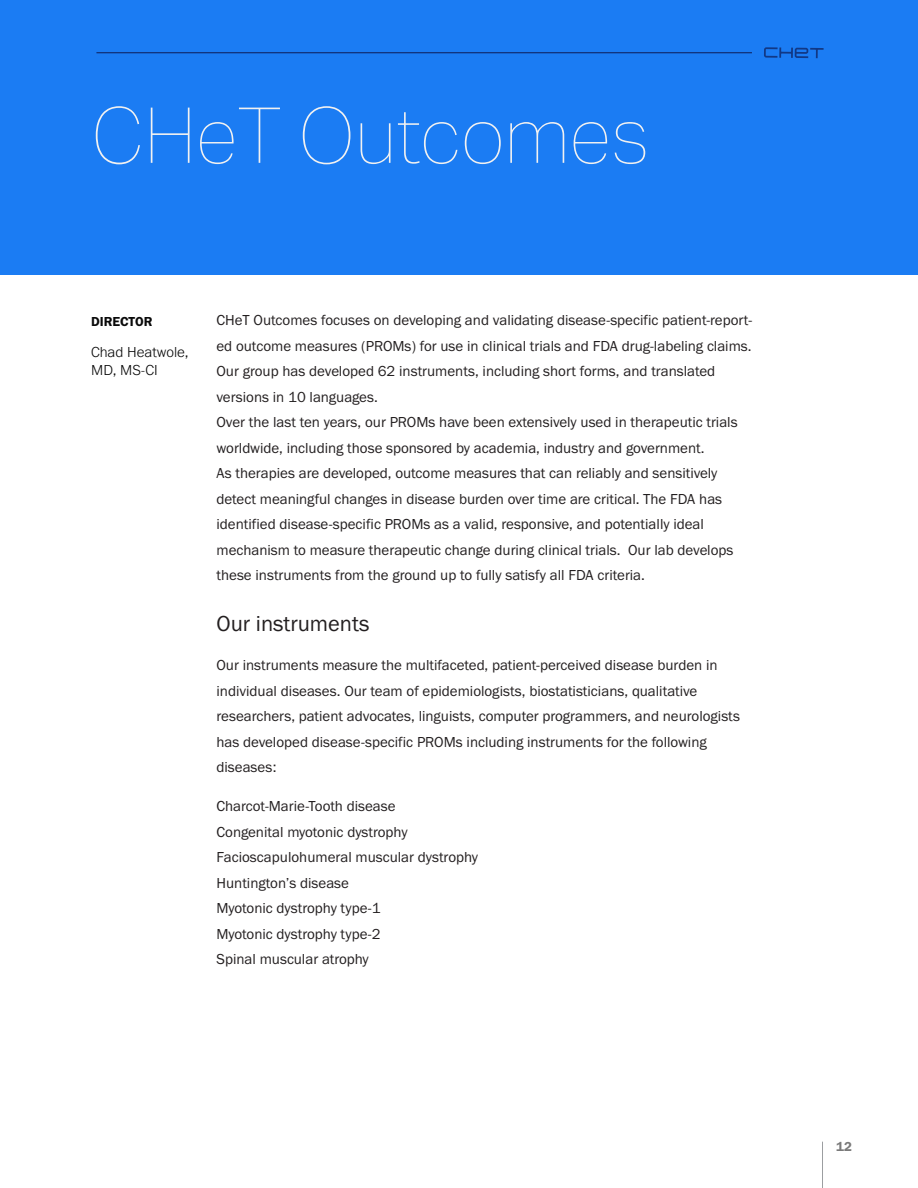
<style>
.page{position:relative;width:918px;height:1188px;background:#fff}
.page>*{position:absolute;margin:0;border:0;box-sizing:border-box;transform-origin:0 0}
.t1{font:100 77.4px "Aktiv Grotesk";color:#f1f1f1}
.t2{font:22.5px "Franklin Gothic URW Boo";color:#231f20}
.t3{font:15px/25.5px "Franklin Gothic URW Boo";color:#231f20}
.t4{font:300 15px/18px "Franklin Gothic URW";color:#0a0a0a}
.t5{font:13.5px "Franklin Gothic URW Dem";letter-spacing:-.005em;color:#0a0a0a}
.t6{font:13.5px "Franklin Gothic URW Dem";color:#7a7a7a}
</style>
<div class="page">
<hr style="left:822px;top:1142px;width:1px;height:46px;background:#9c9ea1">
<div style="left:0;top:0;width:918px;height:274px;background:#1b7cf3"></div>
<svg style="left:764px;top:47px;width:60px;height:11px"></svg>
<hr style="left:96px;top:53px;width:656px;height:1px;background:#0e1c56">
<h1 class="t1" style="left:91px;top:93px;width:560px">CHeT Outcomes</h1>
<p class="t5" style="left:91px;top:313px;width:63px">DIRECTOR</p>
<p class="t3" style="left:216px;top:307px;width:537px">CHeT Outcomes focuses on developing and validating disease-specific patient-report&shy;ed outcome measures (PROMs) for use in clinical trials and FDA drug-labeling claims.<br>Our group has developed 62 instruments, including short forms, and translated versions in 10 languages.<br>Over the last ten years, our PROMs have been extensively used in therapeutic trials worldwide, including those sponsored by academia, industry and government.<br>As therapies are developed, outcome measures that can reliably and sensitively detect meaningful changes in disease burden over time are critical. The FDA has identified disease-specific PROMs as a valid, responsive, and potentially ideal mechanism to measure therapeutic change during clinical trials. Our lab develops these instruments from the ground up to fully satisfy all FDA criteria.</p>
<h2 class="t2" style="left:216px;top:610px;width:155px">Our instruments</h2>
<p class="t3" style="left:216px;top:652px;width:525px">Our instruments measure the multifaceted, patient-perceived disease burden in individual diseases. Our team of epidemiologists, biostatisticians, qualitative researchers, patient advocates, linguists, computer programmers, and neurologists has developed disease-specific PROMs including instruments for the following diseases:</p>
<p class="t3" style="left:216px;top:793px;width:263px">Charcot-Marie-Tooth disease<br>Congenital myotonic dystrophy<br>Facioscapulohumeral muscular dystrophy<br>Huntington’s disease<br>Myotonic dystrophy type-1<br>Myotonic dystrophy type-2<br>Spinal muscular atrophy</p>
<p class="t4" style="left:91px;top:343px;width:99px">Chad Heatwole,<br>MD, MS-CI</p>
<p class="t6" style="left:836px;top:1138px;width:17px">12</p>
</div>
